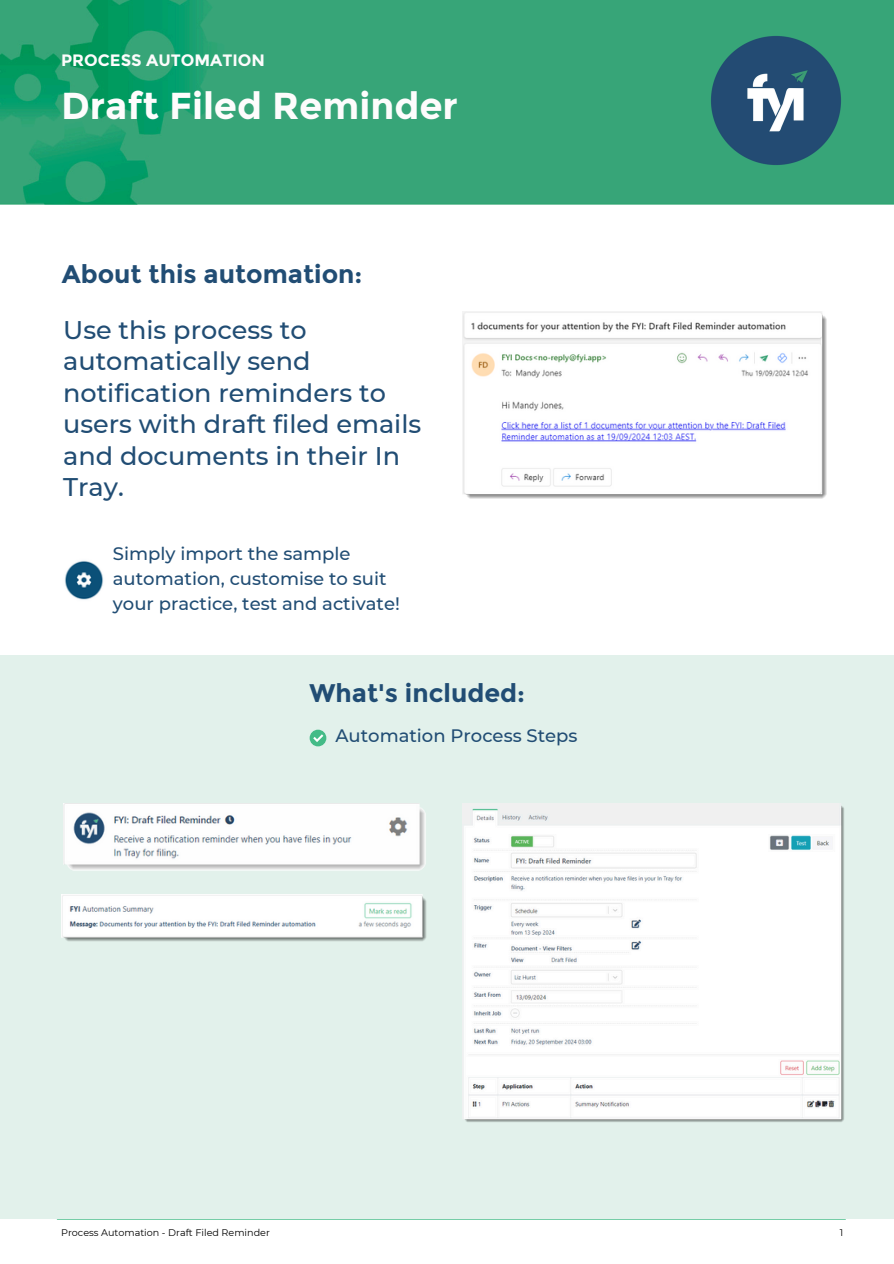
<style>
.page{position:relative;width:894px;height:1264px;background:#fff}
.page>*{position:absolute;margin:0;border:0;box-sizing:border-box;transform-origin:0 0}
.t1{font:700 37.5px "Montserrat";color:#fdfcfc}
.t2{font:500 25.5px/31.5px "Montserrat";color:#214d74}
.t3{font:700 25.5px "Montserrat";color:#214d74}
.t4{font:500 18px/24.8px "Montserrat";color:#214d74}
.t5{font:700 16.5px "Montserrat";color:#fdfcfc}
.t6{font:9.6px "Montserrat";color:#000}
</style>
<div class="page">
<img style="left:0;top:0;width:893px;height:205px">
<img style="left:710px;top:35px;width:130px;height:131px">
<hr style="left:57px;top:1218px;width:788px;height:1px;background:#44bb87">
<div style="left:0;top:654px;width:893px;height:564px;background:#e2f1eb"></div>
<img style="left:65px;top:560px;width:38px;height:40px">
<div style="left:309px;top:729px;width:17px;height:17px;background:#44bb87;border-radius:50%"></div>
<svg style="left:313px;top:734px;width:10px;height:8px"></svg>
<img style="left:63px;top:803px;width:363px;height:68px">
<img style="left:462px;top:803px;width:382px;height:319px">
<img style="left:462px;top:311px;width:365px;height:188px">
<img style="left:61px;top:894px;width:366px;height:48px">
<p class="t5" style="left:61px;top:50px;width:205px">PROCESS AUTOMATION</p>
<p class="t1" style="left:61px;top:83px;width:398px">Draft Filed Reminder</p>
<p class="t3" style="left:62px;top:259px;width:302px">About this automation:</p>
<h2 class="t2" style="left:63px;top:314px;width:359px">Use this process to automatically send notification reminders to users with draft filed emails and documents in their In<br>Tray.</h2>
<p class="t4" style="left:113px;top:541px;width:288px">Simply import the sample automation, customise to suit your practice, test and activate!</p>
<h1 class="t3" style="left:309px;top:677px;width:217px">What's included:</h1>
<h2 class="t4" style="left:335px;top:723px;width:243px">Automation Process Steps</h2>
<p class="t6" style="left:61px;top:1226px;width:210px">Process Automation - Draft Filed Reminder</p>
<p class="t6" style="left:839px;top:1226px;width:5px">1</p>
</div>
